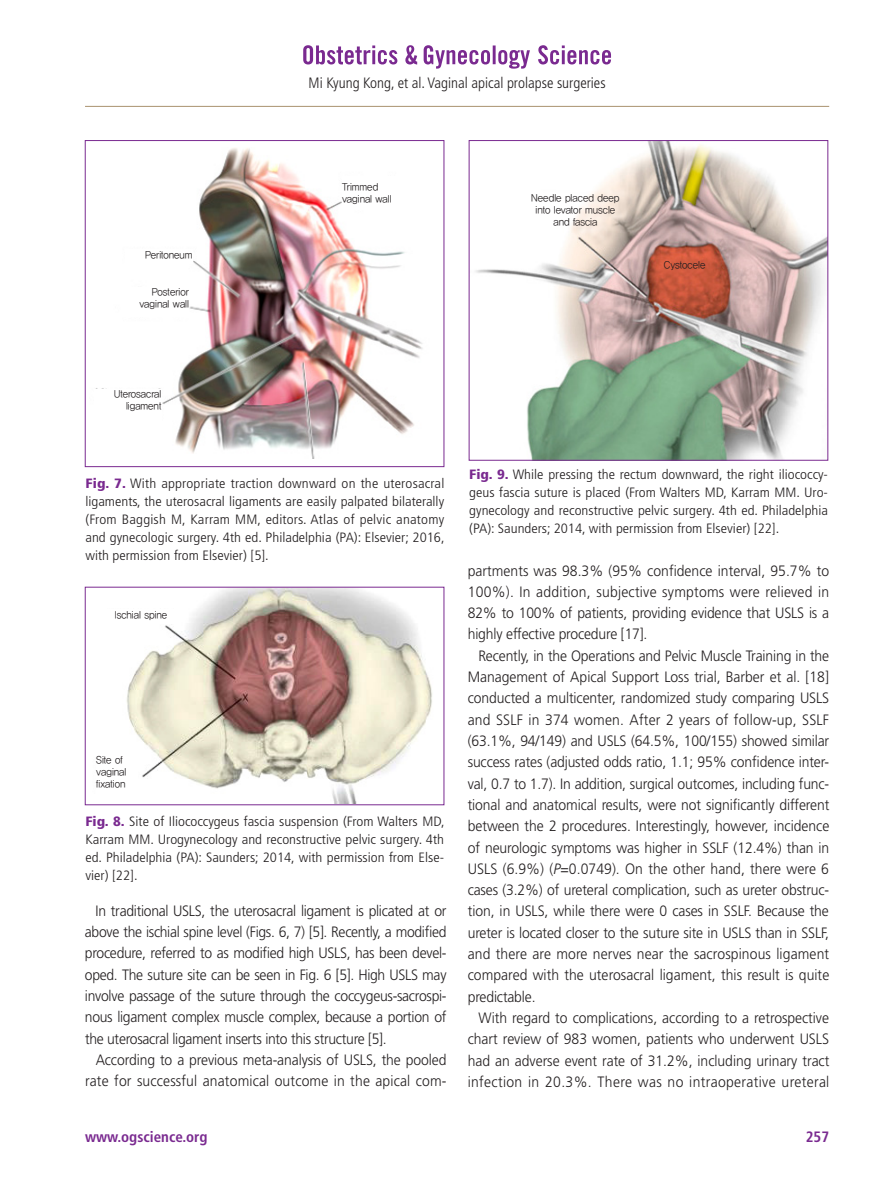
<style>
.page{position:relative;width:893px;height:1191px;background:#fff}
.page>*{position:absolute;margin:0;border:0;box-sizing:border-box;transform-origin:0 0}
.본문_영문{font:300 15px/21.3px "Frutiger LT Std";letter-spacing:-.005em;color:#231f20;text-align:justify;scale:.93 1}
.t1{font:300 condensed 15px "Frutiger LT Std";color:#231f20}
.t2{font:700 condensed 15px "Frutiger LT Std";color:#7a2a90}
.그림타이틀{font:300 condensed 13.5px/18px "Frutiger LT Std";color:#231f20;text-align:justify;scale:1.1 1}
.표내용{font:10.5px "YDIYGO320";color:#231f20;scale:.93 1}
.s1{font-weight:900;color:#7a2a90}
.s2{font-style:italic}
</style>
<div class="page">
<hr style="left:85px;top:106px;width:744px;height:1px;background:#af9877">
<svg style="left:538px;top:45px;width:73px;height:19px"></svg>
<svg style="left:424px;top:45px;width:106px;height:24px"></svg>
<svg style="left:303px;top:45px;width:114px;height:19px"></svg>
<img style="left:126px;top:589px;width:306px;height:214px">
<div style="left:107px;top:609px;width:68px;height:14px;background:#fff"></div>
<div style="left:96px;top:754px;width:42px;height:42px;background:#fff"></div>
<img style="left:95px;top:148px;width:328px;height:311px">
<div style="left:85px;top:140px;width:359px;height:327px;border:1px solid #7a2a90"></div>
<div style="left:125px;top:249px;width:68px;height:15px;background:#fff"></div>
<div style="left:122px;top:287px;width:67px;height:29px;background:#fff"></div>
<div style="left:342px;top:176px;width:77px;height:33px;background:#fff"></div>
<div style="left:94px;top:389px;width:67px;height:38px;background:#fff"></div>
<img style="left:475px;top:142px;width:351px;height:316px">
<p class="t1" style="left:309px;top:74px;width:299px">Mi Kyung Kong, et al. Vaginal apical prolapse surgeries</p>
<p class="표내용" style="left:145px;top:249px;width:52px">Peritoneum</p>
<p class="표내용" style="left:152px;top:286px;width:41px">Posterior</p>
<p class="표내용" style="left:139px;top:298px;width:55px">vaginal wall</p>
<p class="표내용" style="left:342px;top:181px;width:41px">Trimmed</p>
<p class="표내용" style="left:342px;top:193px;width:55px">vaginal wall</p>
<p class="표내용" style="left:531px;top:192px;width:96px">Needle placed deep</p>
<p class="표내용" style="left:536px;top:204px;width:87px">into levator muscle</p>
<p class="표내용" style="left:553px;top:216px;width:49px">and fascia</p>
<p class="표내용" style="left:664px;top:259px;width:46px">Cystocele</p>
<p class="표내용" style="left:114px;top:388px;width:52px">Uterosacral</p>
<p class="표내용" style="left:126px;top:400px;width:40px">ligament</p>
<p class="그림타이틀" style="left:85px;top:474px;width:328px"><span class="s1">Fig. 7.</span> With appropriate traction downward on the uterosacral ligaments, the uterosacral ligaments are easily palpated bilaterally (From Baggish M, Karram MM, editors. Atlas of pelvic anatomy and gynecologic surgery. 4th ed. Philadelphia (PA): Elsevier; 2016, with permission from Elsevier) [5].</p>
<p class="표내용" style="left:115px;top:608px;width:58px">Ischial spine</p>
<p class="표내용" style="left:96px;top:754px;width:30px">Site of</p>
<p class="표내용" style="left:96px;top:766px;width:34px">vaginal</p>
<p class="표내용" style="left:96px;top:778px;width:33px">fixation</p>
<p class="그림타이틀" style="left:85px;top:812px;width:328px"><span class="s1">Fig. 8.</span> Site of Iliococcygeus fascia suspension (From Walters MD, Karram MM. Urogynecology and reconstructive pelvic surgery. 4th ed. Philadelphia (PA): Saunders; 2014, with permission from Else&shy;vier) [22].</p>
<p class="본문_영문" style="left:85px;top:900px;width:390px;text-indent:11px">In traditional USLS, the uterosacral ligament is plicated at or above the ischial spine level (Figs. 6, 7) [5]. Recently, a modified procedure, referred to as modified high USLS, has been devel&shy;oped. The suture site can be seen in Fig. 6 [5]. High USLS may involve passage of the suture through the coccygeus-sacrospi&shy;nous ligament complex muscle complex, because a portion of the uterosacral ligament inserts into this structure [5].</p>
<p class="본문_영문" style="left:85px;top:1049px;width:390px;text-align:right">According to a previous meta-analysis of USLS, the pooled rate for successful anatomical outcome in the apical com-</p>
<p class="그림타이틀" style="left:469px;top:465px;width:328px"><span class="s1">Fig. 9.</span> While pressing the rectum downward, the right iliococcy&shy;geus fascia suture is placed (From Walters MD, Karram MM. Uro&shy;gynecology and reconstructive pelvic surgery. 4th ed. Philadelphia (PA): Saunders; 2014, with permission from Elsevier) [22].</p>
<p class="본문_영문" style="left:468px;top:560px;width:390px">partments was 98.3% (95% confidence interval, 95.7% to 100%). In addition, subjective symptoms were relieved in 82% to 100% of patients, providing evidence that USLS is a highly effective procedure [17].</p>
<p class="본문_영문" style="left:468px;top:645px;width:390px;text-indent:11px">Recently, in the Operations and Pelvic Muscle Training in the Management of Apical Support Loss trial, Barber et al. [18] conducted a multicenter, randomized study comparing USLS and SSLF in 374 women. After 2 years of follow-up, SSLF (63.1%, 94/149) and USLS (64.5%, 100/155) showed similar success rates (adjusted odds ratio, 1.1; 95% confidence inter&shy;val, 0.7 to 1.7). In addition, surgical outcomes, including func&shy;tional and anatomical results, were not significantly different between the 2 procedures. Interestingly, however, incidence of neurologic symptoms was higher in SSLF (12.4%) than in USLS (6.9%) (<span class="s2">P</span>=0.0749). On the other hand, there were 6 cases (3.2%) of ureteral complication, such as ureter obstruc&shy;tion, in USLS, while there were 0 cases in SSLF. Because the ureter is located closer to the suture site in USLS than in SSLF, and there are more nerves near the sacrospinous ligament compared with the uterosacral ligament, this result is quite predictable.</p>
<p class="본문_영문" style="left:468px;top:1007px;width:390px;text-indent:11px">With regard to complications, according to a retrospective chart review of 983 women, patients who underwent USLS had an adverse event rate of 31.2%, including urinary tract infection in 20.3%. There was no intraoperative ureteral</p>
<p class="t2" style="left:85px;top:1128px;width:124px">www.ogscience.org</p>
<p class="t2" style="left:806px;top:1128px;width:25px">257</p>
</div>
